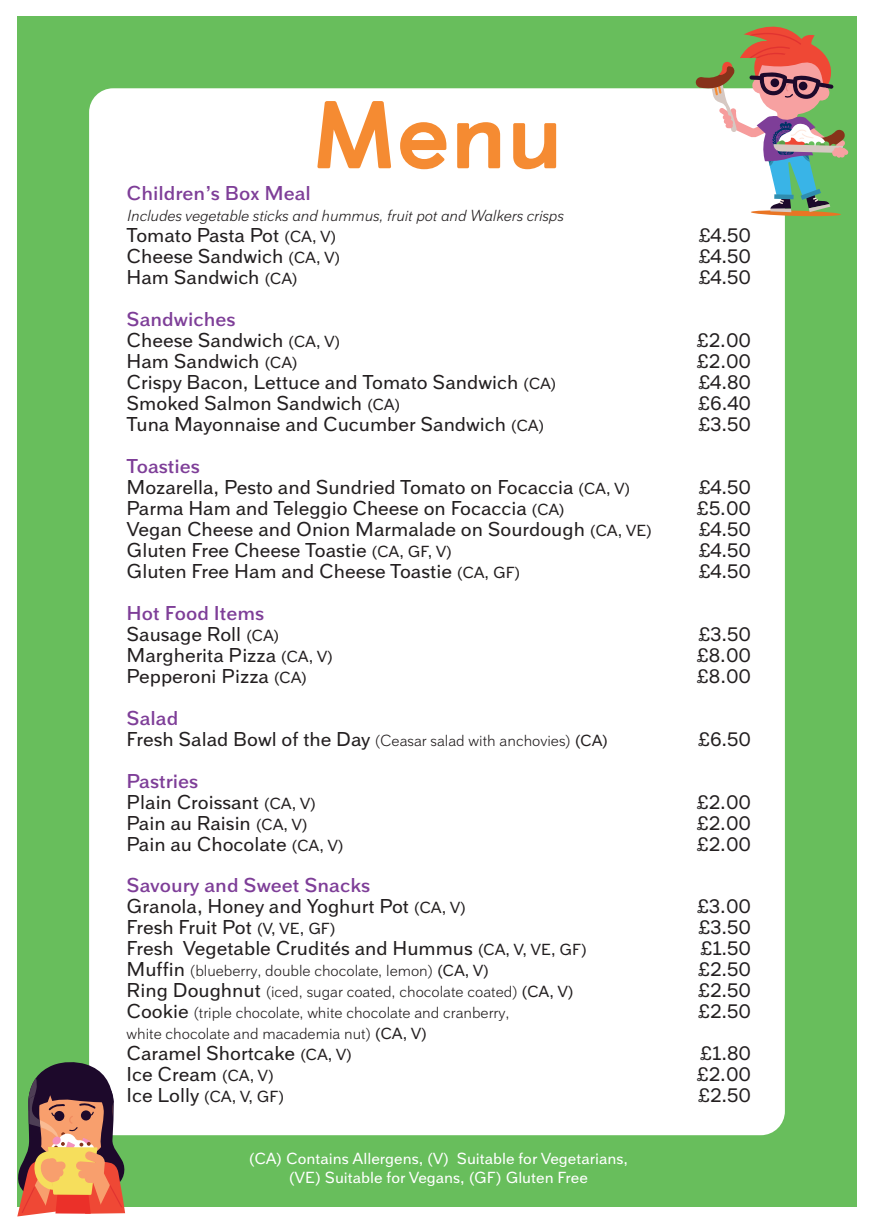
<style>
.page{position:relative;width:874px;height:1225px;background:#fff}
.page>*{position:absolute;margin:0;border:0;box-sizing:border-box;transform-origin:0 0}
.t1{font:800 96px "Castledown";color:#f58b32}
.t2{font:20px/21px "Armitage";color:#231f20}
.t3{font:600 20px/21px "Armitage";color:#7e3e98}
.t4{font:300 16px "Armitage";color:#231f20}
.t5{font:16px/19.2px "Armitage";color:#fff;text-align:center}
.t6{font:italic 300 16px "Armitage";color:#231f20}
.t7{font:16px "Armitage";color:#231f20}
.s1{font-size:16px}
.s2{font-weight:600;color:#7e3e98}
.s3{font-weight:400;color:#231f20}
.s4{font-weight:400;font-size:16px;color:#231f20}
.s5{font-weight:400;font-size:20px}
.s6{font-weight:400}
.s7{font-size:20px}
</style>
<div class="page">
<div style="left:17px;top:16px;width:839px;height:1191px;background:#68be5c"></div>
<div style="left:89px;top:88px;width:695px;height:1047px;background:#fff;border-radius:24px"></div>
<svg style="left:695px;top:26px;width:153px;height:190px"></svg>
<svg style="left:17px;top:1061px;width:110px;height:155px"></svg>
<h1 class="t1" style="left:311px;top:75px;width:253px">Menu</h1>
<p class="t3" style="left:126px;top:182px;width:186px">Children’s Box Meal</p>
<p class="t6" style="left:126px;top:206px;width:438px">Includes vegetable sticks and hummus, fruit pot and Walkers crisps</p>
<p class="t2" style="left:126px;top:224px;width:211px">Tomato Pasta Pot <span class="s1">(CA, V)</span></p>
<p class="t2" style="left:698px;top:224px;width:54px">£4.50</p>
<p class="t2" style="left:126px;top:245px;width:215px">Cheese Sandwich <span class="s1">(CA, V)</span></p>
<p class="t2" style="left:698px;top:245px;width:54px">£4.50</p>
<p class="t2" style="left:126px;top:266px;width:173px">Ham Sandwich <span class="s1">(CA)</span></p>
<p class="t2" style="left:698px;top:266px;width:54px">£4.50</p>
<p class="t2" style="left:126px;top:308px;width:215px"><span class="s2">Sandwiches<br></span>Cheese Sandwich <span class="s1">(CA, V)</span></p>
<p class="t2" style="left:697px;top:329px;width:55px">£2.00</p>
<p class="t2" style="left:126px;top:350px;width:173px">Ham Sandwich <span class="s1">(CA)</span></p>
<p class="t2" style="left:697px;top:350px;width:55px">£2.00</p>
<p class="t2" style="left:126px;top:371px;width:431px">Crispy Bacon, Lettuce and Tomato Sandwich <span class="s1">(CA)</span></p>
<p class="t2" style="left:698px;top:371px;width:54px">£4.80</p>
<p class="t2" style="left:126px;top:392px;width:275px">Smoked Salmon Sandwich <span class="s1">(CA)</span></p>
<p class="t2" style="left:698px;top:392px;width:54px">£6.40</p>
<p class="t2" style="left:126px;top:413px;width:419px">Tuna Mayonnaise and Cucumber Sandwich <span class="s1">(CA)</span></p>
<p class="t2" style="left:698px;top:413px;width:54px">£3.50</p>
<p class="t2" style="left:126px;top:455px;width:505px"><span class="s2">Toasties<br></span>Mozarella, Pesto and Sundried Tomato on Focaccia <span class="s1">(CA, V)</span></p>
<p class="t2" style="left:698px;top:476px;width:54px">£4.50</p>
<p class="t2" style="left:126px;top:497px;width:439px">Parma Ham and Teleggio Cheese on Focaccia <span class="s1">(CA)</span></p>
<p class="t2" style="left:697px;top:497px;width:55px">£5.00</p>
<p class="t2" style="left:126px;top:518px;width:526px">Vegan Cheese and Onion Marmalade on Sourdough <span class="s1">(CA, VE)</span></p>
<p class="t2" style="left:698px;top:518px;width:54px">£4.50</p>
<p class="t2" style="left:126px;top:539px;width:327px">Gluten Free Cheese Toastie <span class="s1">(CA, GF, V)</span></p>
<p class="t2" style="left:698px;top:539px;width:54px">£4.50</p>
<p class="t2" style="left:126px;top:560px;width:395px">Gluten Free Ham and Cheese Toastie <span class="s1">(CA, GF)</span></p>
<p class="t2" style="left:698px;top:560px;width:54px">£4.50</p>
<p class="t3" style="left:126px;top:602px;width:154px">Hot Food Items<br><span class="s3">Sausage Roll</span> <span class="s4">(CA)</span></p>
<p class="t2" style="left:698px;top:623px;width:54px">£3.50</p>
<p class="t2" style="left:126px;top:644px;width:208px">Margherita Pizza <span class="s1">(CA, V)</span></p>
<p class="t2" style="left:696px;top:644px;width:56px">£8.00</p>
<p class="t2" style="left:126px;top:665px;width:182px">Pepperoni Pizza <span class="s1">(CA)</span></p>
<p class="t2" style="left:696px;top:665px;width:56px">£8.00</p>
<p class="t3" style="left:126px;top:707px;width:53px">Salad</p>
<p class="t4" style="left:126px;top:731px;width:482px"><span class="s5">Fresh Salad Bowl of the Day</span> (Ceasar salad with anchovies) <span class="s6">(CA)</span></p>
<p class="t2" style="left:698px;top:728px;width:54px">£6.50</p>
<p class="t2" style="left:126px;top:770px;width:191px"><span class="s2">Pastries<br></span>Plain Croissant <span class="s1">(CA, V)</span></p>
<p class="t2" style="left:697px;top:791px;width:55px">£2.00</p>
<p class="t2" style="left:126px;top:812px;width:183px">Pain au Raisin <span class="s1">(CA, V)</span></p>
<p class="t2" style="left:697px;top:812px;width:55px">£2.00</p>
<p class="t2" style="left:126px;top:833px;width:218px">Pain au Chocolate <span class="s1">(CA, V)</span></p>
<p class="t2" style="left:697px;top:833px;width:55px">£2.00</p>
<p class="t2" style="left:126px;top:874px;width:341px"><span class="s2">Savoury and Sweet Snacks<br></span>Granola, Honey and Yoghurt Pot <span class="s1">(CA, V)</span></p>
<p class="t2" style="left:697px;top:895px;width:55px">£3.00</p>
<p class="t2" style="left:126px;top:916px;width:211px">Fresh Fruit Pot <span class="s1">(V, VE, GF)</span></p>
<p class="t2" style="left:698px;top:916px;width:54px">£3.50</p>
<p class="t2" style="left:126px;top:937px;width:462px">Fresh Vegetable Crudités and Hummus <span class="s1">(CA, V, VE, GF)</span></p>
<p class="t2" style="left:700px;top:937px;width:52px">£1.50</p>
<p class="t4" style="left:126px;top:961px;width:364px"><span class="s5">Muffin</span> (blueberry, double chocolate, lemon) <span class="s6">(CA, V)</span></p>
<p class="t2" style="left:698px;top:958px;width:54px">£2.50</p>
<p class="t4" style="left:126px;top:982px;width:448px"><span class="s5">Ring Doughnut</span> (iced, sugar coated, chocolate coated) <span class="s6">(CA, V)</span></p>
<p class="t2" style="left:698px;top:979px;width:54px">£2.50</p>
<p class="t4" style="left:126px;top:1003px;width:384px"><span class="s5">Cookie</span> (triple chocolate, white chocolate and cranberry,</p>
<p class="t2" style="left:698px;top:1000px;width:54px">£2.50</p>
<p class="t4" style="left:126px;top:1024px;width:302px">white chocolate and macademia nut) <span class="s6">(CA, V)</span></p>
<p class="t2" style="left:126px;top:1042px;width:227px">Caramel Shortcake <span class="s1">(CA, V)</span></p>
<p class="t2" style="left:700px;top:1042px;width:52px">£1.80</p>
<p class="t2" style="left:126px;top:1063px;width:149px">Ice Cream <span class="s1">(CA, V)</span></p>
<p class="t2" style="left:697px;top:1063px;width:55px">£2.00</p>
<p class="t7" style="left:126px;top:1087px;width:159px"><span class="s7">Ice Lolly</span> (CA, V, GF)</p>
<p class="t2" style="left:698px;top:1084px;width:54px">£2.50</p>
<p class="t5" style="left:249px;top:1148px;width:380px">(CA) Contains Allergens, (V) Suitable for Vegetarians, (VE) Suitable for Vegans, (GF) Gluten Free</p>
</div>
